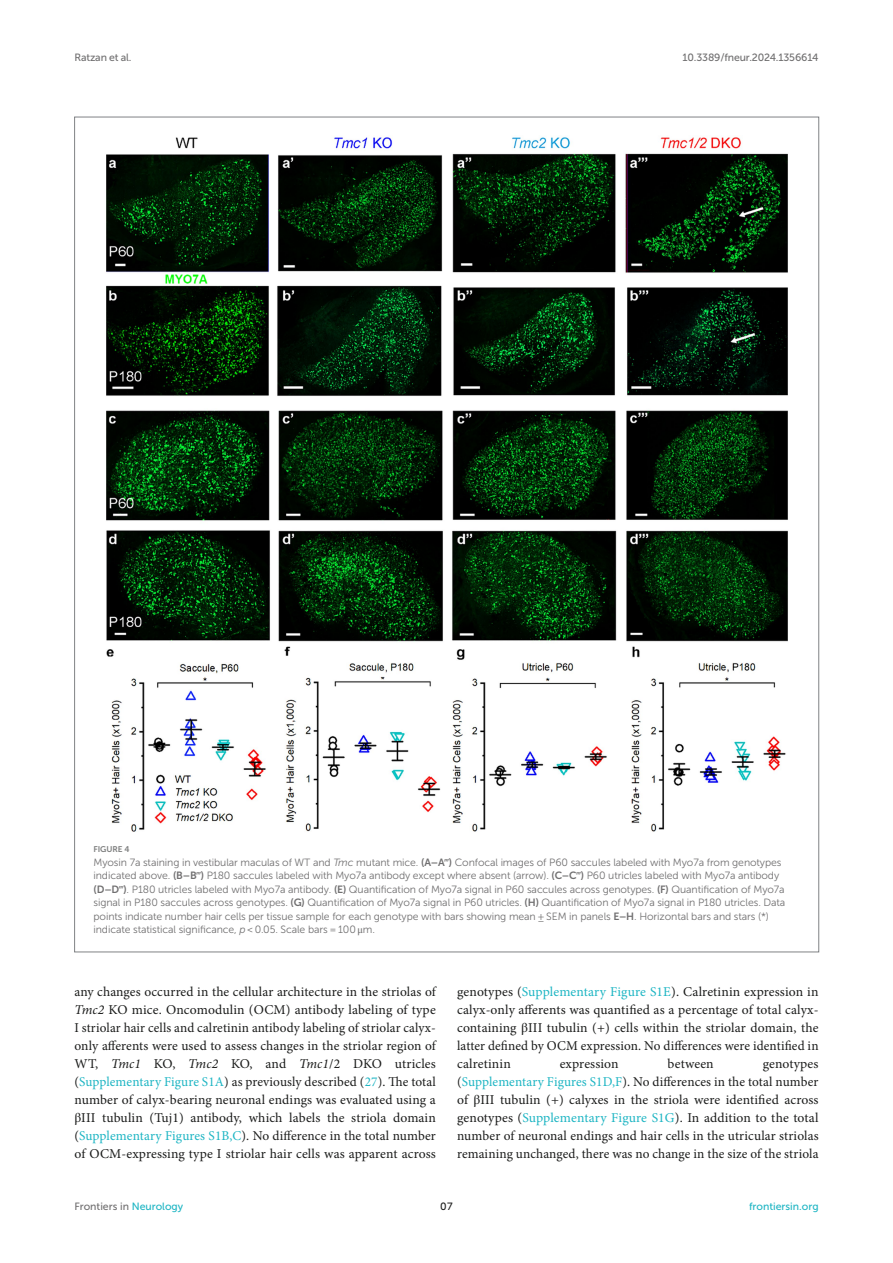
<style>
.page{position:relative;width:893px;height:1263px;background:#fff}
.page>*{position:absolute;margin:0;border:0;box-sizing:border-box;transform-origin:0 0}
.TEXT_FLUSH{font:13.5px/18px "Minion Pro";letter-spacing:.01em;color:#1b1c1b;text-align:justify}
.FIG_LEG{font:10.5px/13.5px "Museo Sans 300";letter-spacing:-.01em;color:#706f70}
.t1{font:10.5px "Museo Sans 500";letter-spacing:-.015em;color:#706f70}
.t2{font:10.5px "Museo Sans 500";color:#1db5c3}
.t3{font:10.5px "Museo Sans 500";color:#1b1c1b}
.FIG_HD{font:8.25px "Museo Sans 700";letter-spacing:-.01em;color:#7e7f7f}
.s1{font-style:italic}
.s2{font-family:"Museo Sans 700"}
.s3{font-family:"Times New Roman"}
.s4{font-family:"STIX General"}
.s5{color:#1db5c3}
</style>
<div class="page">
<img style="left:106px;top:137px;width:682px;height:695px">
<p class="t1" style="left:74px;top:51px;width:59px">Ratzan et al.</p>
<p class="t1" style="left:683px;top:51px;width:137px">10.3389/fneur.2024.1356614</p>
<p class="FIG_HD" style="left:94px;top:844px;width:37px">FIGURE 4</p>
<p class="FIG_LEG" style="left:94px;top:855px;width:693px">Myosin 7a staining in vestibular maculas of WT and <span class="s1">Tmc</span> mutant mice. <span class="s2">(A–A</span><span class="s3">‴</span><span class="s2">)</span> Confocal images of P60 saccules labeled with Myo7a from genotypes indicated above. <span class="s2">(B–B</span><span class="s3">‴</span><span class="s2">)</span> P180 saccules labeled with Myo7a antibody except where absent (arrow). <span class="s2">(C–C</span><span class="s3">‴</span><span class="s2">)</span> P60 utricles labeled with Myo7a antibody <span class="s2">(D–D</span><span class="s3">‴</span><span class="s2">)</span>. P180 utricles labeled with Myo7a antibody. <span class="s2">(E)</span> Quantification of Myo7a signal in P60 saccules across genotypes. <span class="s2">(F)</span> Quantification of Myo7a signal in P180 saccules across genotypes. <span class="s2">(G)</span> Quantification of Myo7a signal in P60 utricles. <span class="s2">(H)</span> Quantification of Myo7a signal in P180 utricles. Data points indicate number hair cells per tissue sample for each genotype with bars showing mean ± SEM in panels <span class="s2">E–H</span>. Horizontal bars and stars (*) indicate statistical significance, <span class="s1">p</span> &lt; 0.05. Scale bars = 100 <span class="s4">μ</span>m.</p>
<p class="TEXT_FLUSH" style="left:74px;top:983px;width:363px">any changes occurred in the cellular architecture in the striolas of <span class="s1">Tmc2</span> KO mice. Oncomodulin (OCM) antibody labeling of type I striolar hair cells and calretinin antibody labeling of striolar calyx&shy;only afferents were used to assess changes in the striolar region of WT, <span class="s1">Tmc1</span> KO, <span class="s1">Tmc2</span> KO, and <span class="s1">Tmc1</span>/2 DKO utricles (<span class="s5">Supplementary Figure S1A</span>) as previously described (<span class="s5">27</span>). The total number of calyx-bearing neuronal endings was evaluated using a <span class="s4">β</span>III tubulin (Tuj1) antibody, which labels the striola domain (<span class="s5">Supplementary Figures S1B,C</span>). No difference in the total number of OCM-expressing type I striolar hair cells was apparent across</p>
<p class="TEXT_FLUSH" style="left:457px;top:983px;width:363px">genotypes (<span class="s5">Supplementary Figure S1E</span>). Calretinin expression in calyx-only afferents was quantified as a percentage of total calyx&shy;containing <span class="s4">β</span>III tubulin (+) cells within the striolar domain, the latter defined by OCM expression. No differences were identified in calretinin</p>
<p class="TEXT_FLUSH" style="left:560px;top:1055px;width:60px">expression</p>
<p class="TEXT_FLUSH" style="left:668px;top:1055px;width:48px">between</p>
<p class="TEXT_FLUSH" style="left:457px;top:1055px;width:363px;text-indent:306px">genotypes (<span class="s5">Supplementary Figures S1D,F</span>). No differences in the total number of <span class="s4">β</span>III tubulin (+) calyxes in the striola were identified across genotypes (<span class="s5">Supplementary Figure S1G</span>). In addition to the total number of neuronal endings and hair cells in the utricular striolas remaining unchanged, there was no change in the size of the striola</p>
<p class="t1" style="left:74px;top:1200px;width:110px">Frontiers in <span class="s5">Neurology</span></p>
<p class="t3" style="left:440px;top:1200px;width:14px">07</p>
<p class="t2" style="left:749px;top:1200px;width:71px">frontiersin.org</p>
</div>
